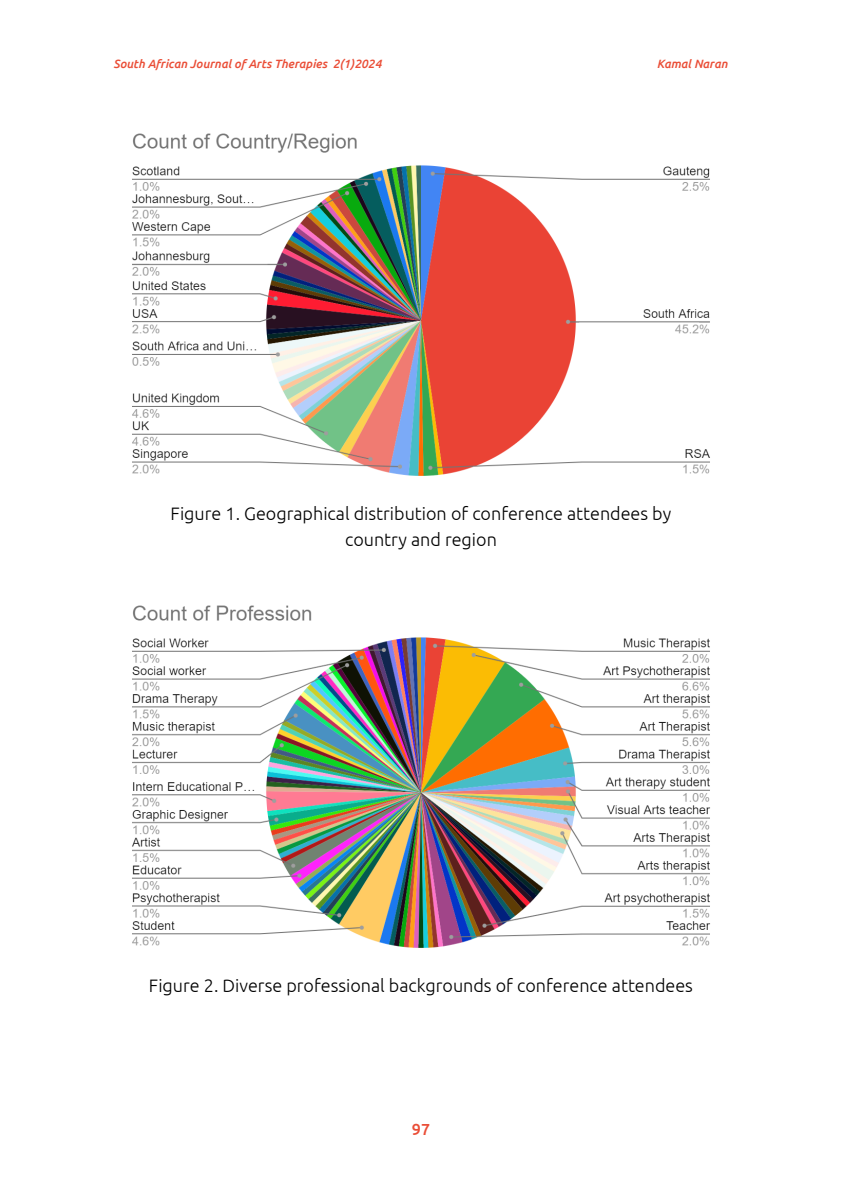
<style>
.page{position:relative;width:842px;height:1191px;background:#fff}
.page>*{position:absolute;margin:0;border:0;box-sizing:border-box;transform-origin:0 0}
.Figure_Caption{font:300 18px/26px "Ubuntu";color:#000;text-align:center}
.t1{font:500 16px "Ubuntu";color:#ea4e37}
.t2{font:italic 500 12px "Ubuntu";color:#ea4e37}
</style>
<div class="page">
<img style="left:132px;top:133px;width:578px;height:343px">
<img style="left:132px;top:605px;width:578px;height:343px">
<p class="t2" style="left:113px;top:56px;width:270px">South African Journal of Arts Therapies 2(1)2024</p>
<p class="t2" style="left:657px;top:56px;width:72px">Kamal Naran</p>
<p class="Figure_Caption" style="left:171px;top:500px;width:502px">Figure 1. Geographical distribution of conference attendees by country and region</p>
<p class="Figure_Caption" style="left:149px;top:972px;width:545px">Figure 2. Diverse professional backgrounds of conference attendees</p>
<p class="t1" style="left:412px;top:1119px;width:20px">97</p>
</div>
